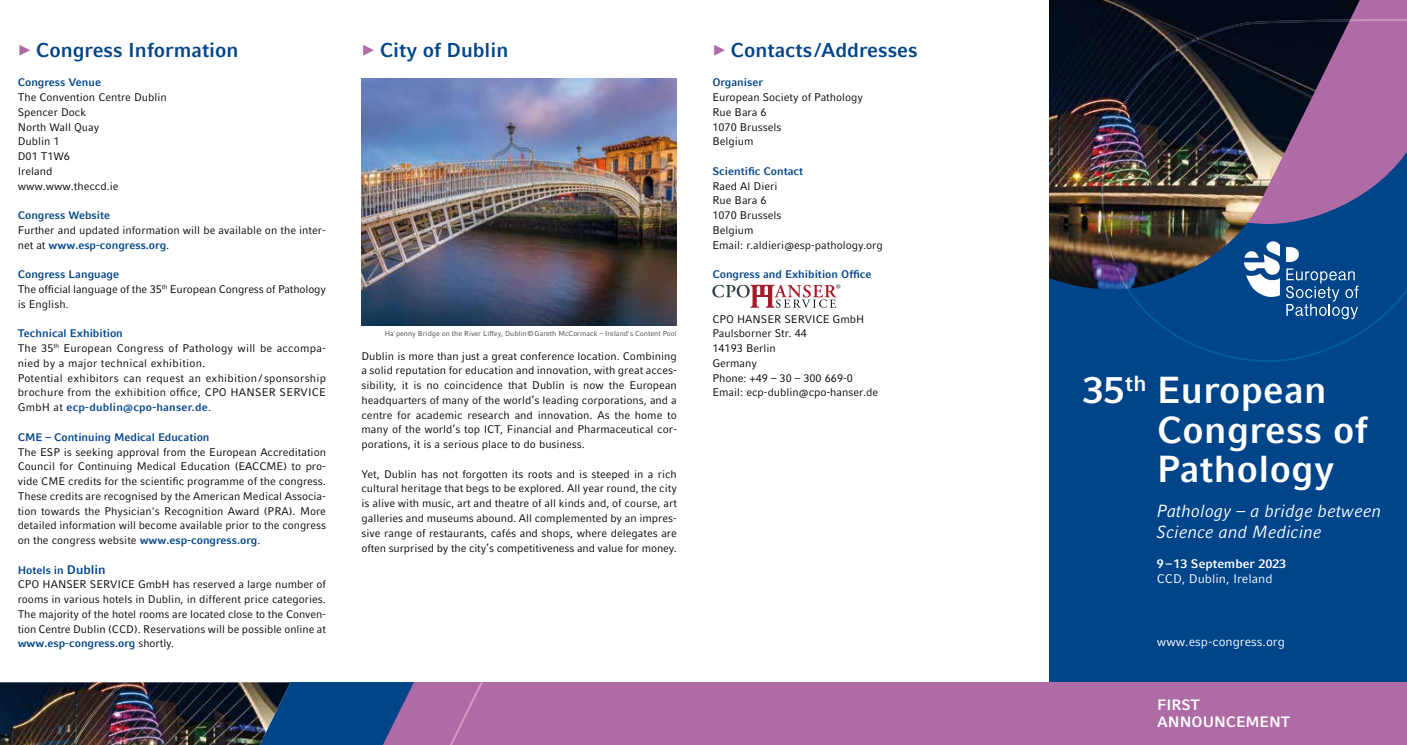
<style>
.page{position:relative;width:1407px;height:745px;background:#fff}
.page>*{position:absolute;margin:0;border:0;box-sizing:border-box;transform-origin:0 0}
.t1{font:700 37.5px/39.2px "Compatil Fact LT Pro";letter-spacing:.01em;color:#fff}
.t2{font:700 20px "Compatil Fact LT Pro";color:#004489}
.t3{font:italic 17.5px/21px "Compatil Fact LT Pro";color:#fff}
.t4{font:700 15px/16.2px "Compatil Fact LT Pro";color:#fff}
.t5{font:12.5px "Compatil Fact LT Pro";color:#fff}
.t6{font:700 12.5px "Compatil Fact LT Pro";color:#fff}
.t7{font:11px/14.8px "Compatil Fact LT Pro";color:#000}
.t8{font:11px/14.8px "Compatil Fact LT Pro";letter-spacing:.02em;color:#000}
.t9{font:700 11px "Compatil Fact LT Pro";color:#004489}
.t10{font:7.25px "Compatil Fact LT Pro";color:#444446}
.s1{font-weight:700;color:#004489}
.s2{font-weight:700;font-size:12.5px;color:#004489}
</style>
<div class="page">
<div style="left:1049px;top:0;width:358px;height:744px;background:#004489"></div>
<svg style="left:1359px;top:0;width:48px;height:196px;background:#9d67a2"></svg>
<img style="left:1049px;top:0;width:310px;height:289px">
<svg style="left:1350px;top:19px;width:57px;height:2px"></svg>
<img style="left:1155px;top:19px;width:195px;height:45px">
<img style="left:1120px;top:64px;width:39px;height:45px">
<img style="left:1101px;top:109px;width:27px;height:180px">
<svg style="left:1126px;top:241px;width:281px;height:121px"></svg>
<div style="left:1049px;top:681px;width:358px;height:63px;background:#ae6ba5"></div>
<svg style="left:712px;top:284px;width:128px;height:23px"></svg>
<img style="left:361px;top:79px;width:316px;height:246px">
<div style="left:0;top:681px;width:1049px;height:63px;background:#ae6ba5"></div>
<img style="left:0;top:681px;width:519px;height:63px">
<img style="left:74px;top:681px;width:54px;height:63px">
<h2 class="t2" style="left:36px;top:38px;width:204px">Congress Information</h2>
<p class="t9" style="left:18px;top:76px;width:85px">Congress Venue</p>
<p class="t7" style="left:18px;top:90px;width:151px">The Convention Centre Dublin<br>Spencer Dock<br>North Wall Quay<br>Dublin 1<br>D01 T1W6<br>Ireland<br>www.www.theccd.ie</p>
<p class="t9" style="left:18px;top:209px;width:94px">Congress Website</p>
<p class="t7" style="left:18px;top:223px;width:310px">Further and updated information will be available on the inter&shy;net at <span class="s1">www.esp-congress.org</span>.</p>
<p class="t7" style="left:18px;top:267px;width:310px"><span class="s1">Congress Language<br></span>The official language of the 35<sup>th</sup> European Congress of Pathology is English.</p>
<p class="t8" style="left:18px;top:326px;width:310px"><span class="s1">Technical Exhibition<br></span>The 35<sup>th</sup> European Congress of Pathology will be accompa&shy;nied by a major technical exhibition.<br>Potential exhibitors can request an exhibition / sponsorship brochure from the exhibition office, CPO HANSER SERVICE GmbH at <span class="s1">ecp-dublin@cpo-hanser.de</span>.</p>
<p class="t9" style="left:18px;top:430px;width:193px">CME – Continuing Medical Education</p>
<p class="t7" style="left:18px;top:444px;width:310px;text-align:justify">The ESP is seeking approval from the European Accreditation Council for Continuing Medical Education (EACCME) to pro&shy;vide CME credits for the scientific programme of the congress.<br>These credits are recognised by the American Medical Associa&shy;tion towards the Physician's Recognition Award (PRA). More detailed information will become available prior to the congress on the congress website <span class="s1">www.esp-congress.org</span>.</p>
<p class="t7" style="left:18px;top:562px;width:310px"><span class="s1">Hotels in</span> <span class="s2">Dublin<br></span>CPO HANSER SERVICE GmbH has reserved a large number of rooms in various hotels in Dublin, in different price categories.<br>The majority of the hotel rooms are located close to the Conven&shy;tion Centre Dublin (CCD). Reservations will be possible online at <span class="s1">www.esp-congress.org</span> shortly.</p>
<h2 class="t2" style="left:380px;top:38px;width:130px">City of Dublin</h2>
<p class="t10" style="left:385px;top:328px;width:294px">Ha'penny Bridge on the River Liffey, Dublin © Gareth McCormack – Ireland's Content Pool</p>
<p class="t7" style="left:361px;top:348px;width:317px;text-align:justify">Dublin is more than just a great conference location. Combining a solid reputation for education and innovation, with great acces&shy;sibility, it is no coincidence that Dublin is now the European headquarters of many of the world’s leading corporations, and a centre for academic research and innovation. As the home to many of the world’s top ICT, Financial and Pharmaceutical cor&shy;porations, it is a serious place to do business.</p>
<p class="t7" style="left:361px;top:466px;width:317px;text-align:justify">Yet, Dublin has not forgotten its roots and is steeped in a rich cultural heritage that begs to be explored. All year round, the city is alive with music, art and theatre of all kinds and, of course, art galleries and museums abound. All complemented by an impres&shy;sive range of restaurants, cafés and shops, where delegates are often surprised by the city’s competitiveness and value for money.</p>
<h2 class="t2" style="left:730px;top:38px;width:188px">Contacts / Addresses</h2>
<p class="t9" style="left:712px;top:76px;width:52px">Organiser</p>
<p class="t7" style="left:712px;top:90px;width:152px">European Society of Pathology<br>Rue Bara 6<br>1070 Brussels<br>Belgium</p>
<p class="t9" style="left:712px;top:164px;width:92px">Scientific Contact</p>
<p class="t7" style="left:712px;top:178px;width:172px">Raed Al Dieri<br>Rue Bara 6<br>1070 Brussels<br>Belgium<br>Email: r.aldieri@esp-pathology.org</p>
<p class="t9" style="left:712px;top:268px;width:161px">Congress and Exhibition Office</p>
<p class="t7" style="left:712px;top:311px;width:167px">CPO HANSER SERVICE GmbH<br>Paulsborner Str. 44<br>14193 Berlin<br>Germany<br>Phone: +49 – 30 – 300 669-0<br>Email: ecp-dublin@cpo-hanser.de</p>
<h1 class="t1" style="left:1157px;top:370px;width:212px;text-indent:-74px">35<sup>th</sup> European<br>Congress of<br>Pathology</h1>
<h3 class="t3" style="left:1157px;top:500px;width:226px">Pathology – a bridge between<br>Science and Medicine</h3>
<p class="t6" style="left:1157px;top:556px;width:131px">9 –13 September 2023</p>
<p class="t5" style="left:1157px;top:571px;width:117px">CCD, Dublin, Ireland</p>
<p class="t5" style="left:1157px;top:634px;width:129px">www.esp-congress.org</p>
<h3 class="t4" style="left:1157px;top:696px;width:135px">FIRST<br>ANNOUNCEMENT</h3>
</div>
